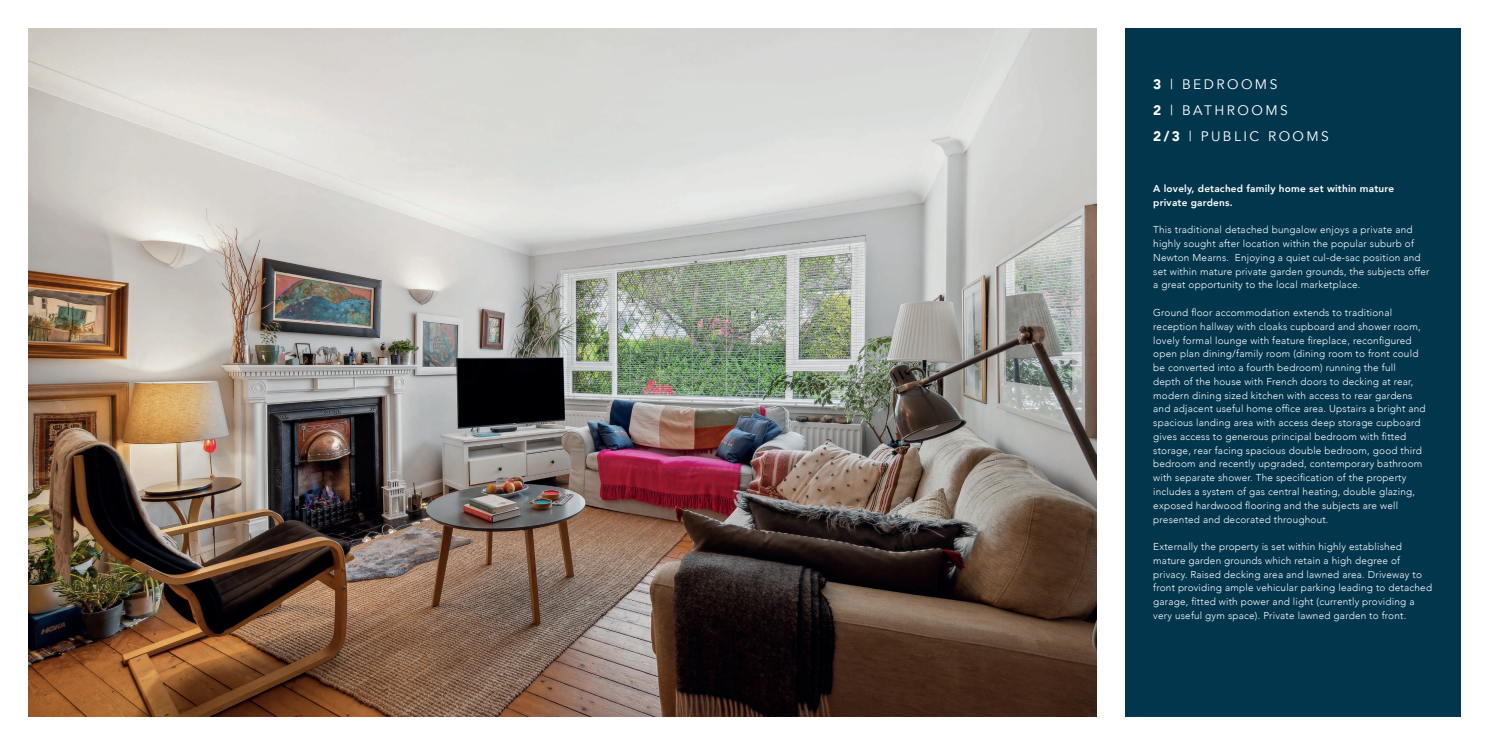
<style>
.page{position:relative;width:1489px;height:745px;background:#fff}
.page>*{position:absolute;margin:0;border:0;box-sizing:border-box;transform-origin:0 0}
.t1{font:13.75px "Avenir";letter-spacing:.18em;color:#fff}
.t2{font:300 10px/13.8px "Avenir";letter-spacing:.02em;color:#fff}
.t3{font:800 10px "Avenir";letter-spacing:.02em;color:#fff}
.s1{font-weight:900}
</style>
<div class="page">
<div style="left:28px;top:28px;width:1432px;height:688px;background:#01364d"></div>
<div style="left:1096px;top:0;width:28px;height:744px;background:#fff"></div>
<img style="left:28px;top:28px;width:1068px;height:688px">
<p class="t1" style="left:1153px;top:75px;width:126px"><span class="s1">3</span> | BEDROOMS</p>
<p class="t1" style="left:1153px;top:102px;width:136px"><span class="s1">2</span> | BATHROOMS</p>
<p class="t1" style="left:1153px;top:128px;width:177px"><span class="s1">2/3</span> | PUBLIC ROOMS</p>
<p class="t3" style="left:1153px;top:181px;width:242px">A lovely, detached family home set within mature</p>
<p class="t3" style="left:1153px;top:194px;width:81px">private gardens.</p>
<p class="t2" style="left:1153px;top:223px;width:278px">This traditional detached bungalow enjoys a private and highly sought after location within the popular suburb of Newton Mearns. Enjoying a quiet cul-de-sac position and set within mature private garden grounds, the subjects offer a great opportunity to the local marketplace.</p>
<p class="t2" style="left:1153px;top:305px;width:274px">Ground floor accommodation extends to traditional reception hallway with cloaks cupboard and shower room, lovely formal lounge with feature fireplace, reconfigured open plan dining/family room (dining room to front could be converted into a fourth bedroom) running the full depth of the house with French doors to decking at rear, modern dining sized kitchen with access to rear gardens and adjacent useful home office area. Upstairs a bright and spacious landing area with access deep storage cupboard gives access to generous principal bedroom with fitted storage, rear facing spacious double bedroom, good third bedroom and recently upgraded, contemporary bathroom with separate shower. The specification of the property includes a system of gas central heating, double glazing, exposed hardwood flooring and the subjects are well presented and decorated throughout.</p>
<p class="t2" style="left:1153px;top:539px;width:280px">Externally the property is set within highly established mature garden grounds which retain a high degree of privacy. Raised decking area and lawned area. Driveway to front providing ample vehicular parking leading to detached garage, fitted with power and light (currently providing a very useful gym space). Private lawned garden to front.</p>
</div>
